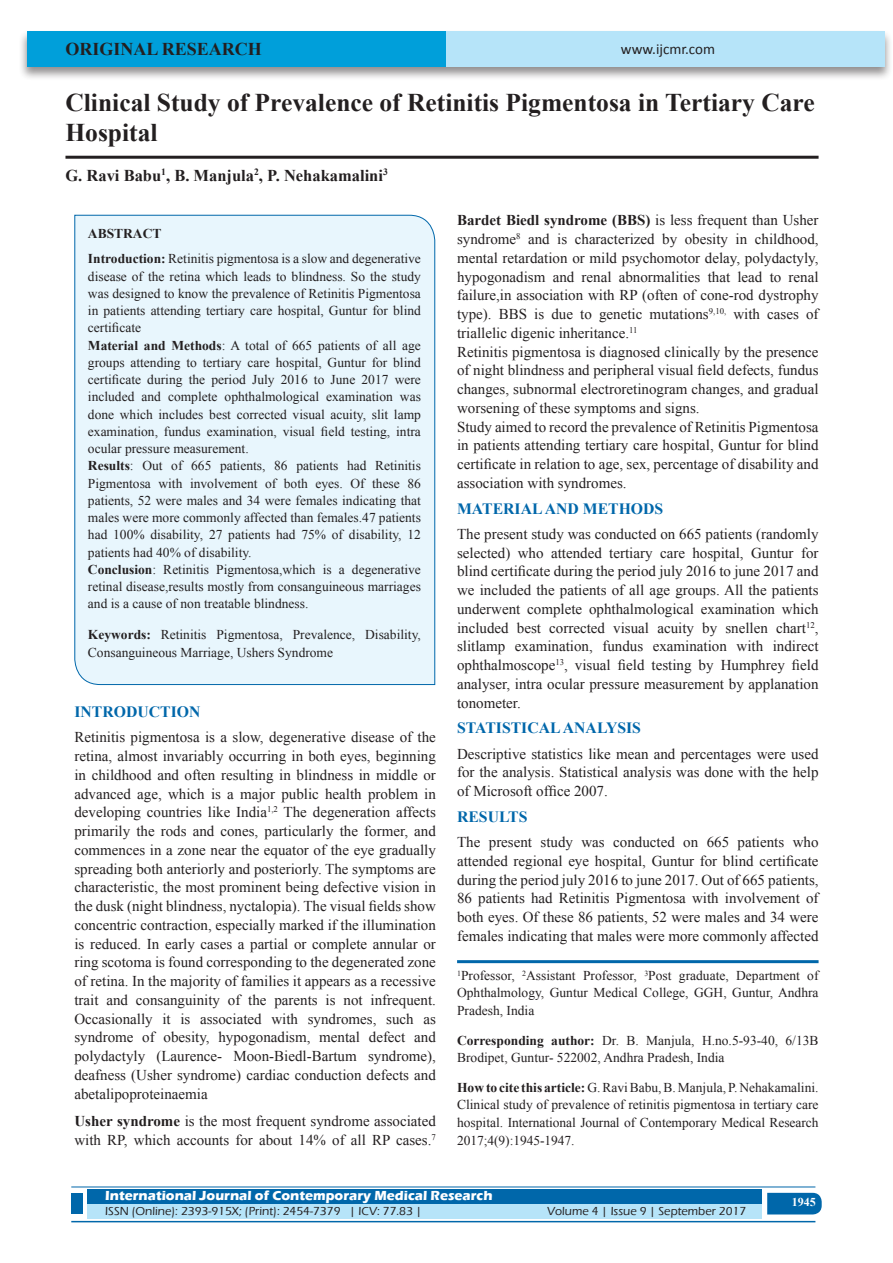
<style>
.page{position:relative;width:893px;height:1263px;background:#fff}
.page>*{position:absolute;margin:0;border:0;box-sizing:border-box;transform-origin:0 0}
.A_Title_New{font:700 25.5px/30px "Times New Roman";color:#231f20}
.AT_new{font:700 18px "Times New Roman";color:#231f20}
.AU-New{font:700 16.5px "Times New Roman";color:#231f20}
.t1{font:700 15.75px "Times New Roman";color:#0067aa}
.TX_New{font:15px/18.8px "Times New Roman";color:#231f20;text-align:justify}
.t2{font:15px "Calibri";color:#231f20}
.HTC_new{font:13.5px/17.2px "Times New Roman";color:#231f20}
.Affi_New{font:13.5px/17.2px "Times New Roman";color:#231f20;text-align:justify}
.Corresponding{font:13.5px/17.2px "Times New Roman";color:#231f20}
.t3{font:700 13.5px "Eras ITC";color:#fff}
.t4{font:500 12px "Eras ITC";color:#231f20}
.t5{font:700 12px "Times New Roman";color:#fff}
.s1{font-weight:700}
</style>
<div class="page">
<div style="left:19px;top:29px;width:874px;height:52px;background:#231f20;opacity:.5"></div>
<div style="left:27px;top:31px;width:858px;height:35px;background:#b6e4f9"></div>
<div style="left:27px;top:31px;width:419px;height:35px;background:#009fda"></div>
<div style="left:87px;top:1189px;width:674px;height:15px;background:#0067aa"></div>
<div style="left:87px;top:1204px;width:674px;height:15px;background:#b6e4f9"></div>
<svg style="left:767px;top:1193px;width:55px;height:21px"></svg>
<hr style="left:71px;top:1186px;width:744px;height:1px;background:#0067aa">
<hr style="left:71px;top:1221px;width:744px;height:1px;background:#0067aa">
<div style="left:71px;top:1193px;width:12px;height:21px;background:#0067aa"></div>
<hr style="left:65px;top:156px;width:754px;height:3px;background:#231f20">
<div style="left:74px;top:214px;width:361px;height:471px;background:#e8f6fd"></div>
<hr style="left:457px;top:960px;width:362px;height:3px;background:#0067aa">
<p class="AT_new" style="left:65px;top:36px;width:198px">ORIGINAL RESEARCH</p>
<p class="t2" style="left:621px;top:40px;width:96px">www.ijcmr.com</p>
<p class="A_Title_New" style="left:65px;top:87px;width:751px">Clinical Study of Prevalence of Retinitis Pigmentosa in Tertiary Care<br>Hospital</p>
<p class="AU-New" style="left:65px;top:164px;width:324px">G. Ravi Babu<sup>1</sup>, B. Manjula<sup>2</sup>, P. Nehakamalini<sup>3</sup></p>
<p class="HTC_new" style="left:88px;top:220px;width:335px;line-height:25.8px"><span class="s1">ABSTRACT<br>Introduction:</span> Retinitis pigmentosa is a slow and degenerative</p>
<p class="HTC_new" style="left:88px;top:267px;width:335px">disease of the retina which leads to blindness. So the study was designed to know the prevalence of Retinitis Pigmentosa in patients attending tertiary care hospital, Guntur for blind certificate<br><span class="s1">Material and Methods</span>: A total of 665 patients of all age groups attending to tertiary care hospital, Guntur for blind certificate during the period July 2016 to June 2017 were included and complete ophthalmological examination was done which includes best corrected visual acuity, slit lamp examination, fundus examination, visual field testing, intra ocular pressure measurement.<br><span class="s1">Results</span>: Out of 665 patients, 86 patients had Retinitis Pigmentosa with involvement of both eyes. Of these 86 patients, 52 were males and 34 were females indicating that males were more commonly affected than females.47 patients had 100% disability, 27 patients had 75% of disability, 12 patients had 40% of disability.<br><span class="s1">Conclusion</span>: Retinitis Pigmentosa,which is a degenerative retinal disease,results mostly from consanguineous marriages and is a cause of non treatable blindness.</p>
<p class="HTC_new" style="left:88px;top:625px;width:335px;line-height:18px"><span class="s1">Keywords:</span> Retinitis Pigmentosa, Prevalence, Disability,<br>Consanguineous Marriage, Ushers Syndrome</p>
<h1 class="t1" style="left:74px;top:701px;width:127px">INTRODUCTION</h1>
<p class="TX_New" style="left:74px;top:728px;width:363px">Retinitis pigmentosa is a slow, degenerative disease of the retina, almost invariably occurring in both eyes, beginning in childhood and often resulting in blindness in middle or advanced age, which is a major public health problem in developing countries like India<sup>1,2</sup> The degeneration affects primarily the rods and cones, particularly the former, and commences in a zone near the equator of the eye gradually spreading both anteriorly and posteriorly. The symptoms are characteristic, the most prominent being defective vision in the dusk (night blindness, nyctalopia). The visual fields show concentric contraction, especially marked if the illumination is reduced. In early cases a partial or complete annular or ring scotoma is found corresponding to the degenerated zone of retina. In the majority of families it appears as a recessive trait and consanguinity of the parents is not infrequent.<br>Occasionally it is associated with syndromes, such as syndrome of obesity, hypogonadism, mental defect and polydactyly (Laurence- Moon-Biedl-Bartum syndrome), deafness (Usher syndrome) cardiac conduction defects and abetalipoproteinaemia</p>
<p class="TX_New" style="left:74px;top:1111px;width:363px"><span class="s1">Usher syndrome</span> is the most frequent syndrome associated with RP, which accounts for about 14% of all RP cases.<sup>7</sup></p>
<p class="TX_New" style="left:457px;top:211px;width:363px"><span class="s1">Bardet Biedl syndrome (BBS)</span> is less frequent than Usher syndrome<sup>8</sup> and is characterized by obesity in childhood, mental retardation or mild psychomotor delay, polydactyly, hypogonadism and renal abnormalities that lead to renal failure,in association with RP (often of cone-rod dystrophy type). BBS is due to genetic mutations<sup>9,10,</sup> with cases of triallelic digenic inheritance.<sup>11</sup></p>
<p class="TX_New" style="left:457px;top:342px;width:363px">Retinitis pigmentosa is diagnosed clinically by the presence of night blindness and peripheral visual field defects, fundus changes, subnormal electroretinogram changes, and gradual worsening of these symptoms and signs.</p>
<p class="TX_New" style="left:457px;top:417px;width:363px">Study aimed to record the prevalence of Retinitis Pigmentosa in patients attending tertiary care hospital, Guntur for blind certificate in relation to age, sex, percentage of disability and association with syndromes.</p>
<h1 class="t1" style="left:457px;top:497px;width:208px">MATERIAL AND METHODS</h1>
<p class="TX_New" style="left:457px;top:524px;width:363px">The present study was conducted on 665 patients (randomly selected) who attended tertiary care hospital, Guntur for blind certificate during the period july 2016 to june 2017 and we included the patients of all age groups. All the patients underwent complete ophthalmological examination which included best corrected visual acuity by snellen chart<sup>12</sup>, slitlamp examination, fundus examination with indirect ophthalmoscope<sup>13</sup>, visual field testing by Humphrey field analyser, intra ocular pressure measurement by applanation tonometer.</p>
<h1 class="t1" style="left:457px;top:717px;width:185px">STATISTICAL ANALYSIS</h1>
<p class="TX_New" style="left:457px;top:744px;width:363px">Descriptive statistics like mean and percentages were used for the analysis. Statistical analysis was done with the help of Microsoft office 2007.</p>
<h1 class="t1" style="left:457px;top:806px;width:72px">RESULTS</h1>
<p class="TX_New" style="left:457px;top:832px;width:363px">The present study was conducted on 665 patients who attended regional eye hospital, Guntur for blind certificate during the period july 2016 to june 2017. Out of 665 patients, 86 patients had Retinitis Pigmentosa with involvement of both eyes. Of these 86 patients, 52 were males and 34 were females indicating that males were more commonly affected</p>
<p class="Affi_New" style="left:457px;top:967px;width:363px"><sup>1</sup>Professor, <sup>2</sup>Assistant Professor, <sup>3</sup>Post graduate, Department of Ophthalmology, Guntur Medical College, GGH, Guntur, Andhra Pradesh, India</p>
<p class="Corresponding" style="left:457px;top:1031px;width:363px"><span class="s1">Corresponding author:</span> Dr. B. Manjula, H.no.5-93-40, 6/13B<br>Brodipet, Guntur- 522002, Andhra Pradesh, India</p>
<p class="HTC_new" style="left:457px;top:1078px;width:363px;line-height:17.7px;text-align:justify"><span class="s1">How to cite this article:</span> G. Ravi Babu, B. Manjula, P. Nehakamalini.<br>Clinical study of prevalence of retinitis pigmentosa in tertiary care hospital. International Journal of Contemporary Medical Research 2017;4(9):1945-1947.</p>
<p class="t3" style="left:105px;top:1188px;width:389px">International Journal of Contemporary Medical Research</p>
<p class="t4" style="left:105px;top:1204px;width:318px">ISSN (Online): 2393-915X; (Print): 2454-7379 | ICV: 77.83 |</p>
<p class="t4" style="left:547px;top:1204px;width:201px">Volume 4 | Issue 9 | September 2017</p>
<h4 class="t5" style="left:792px;top:1194px;width:25px">1945</h4>
</div>
